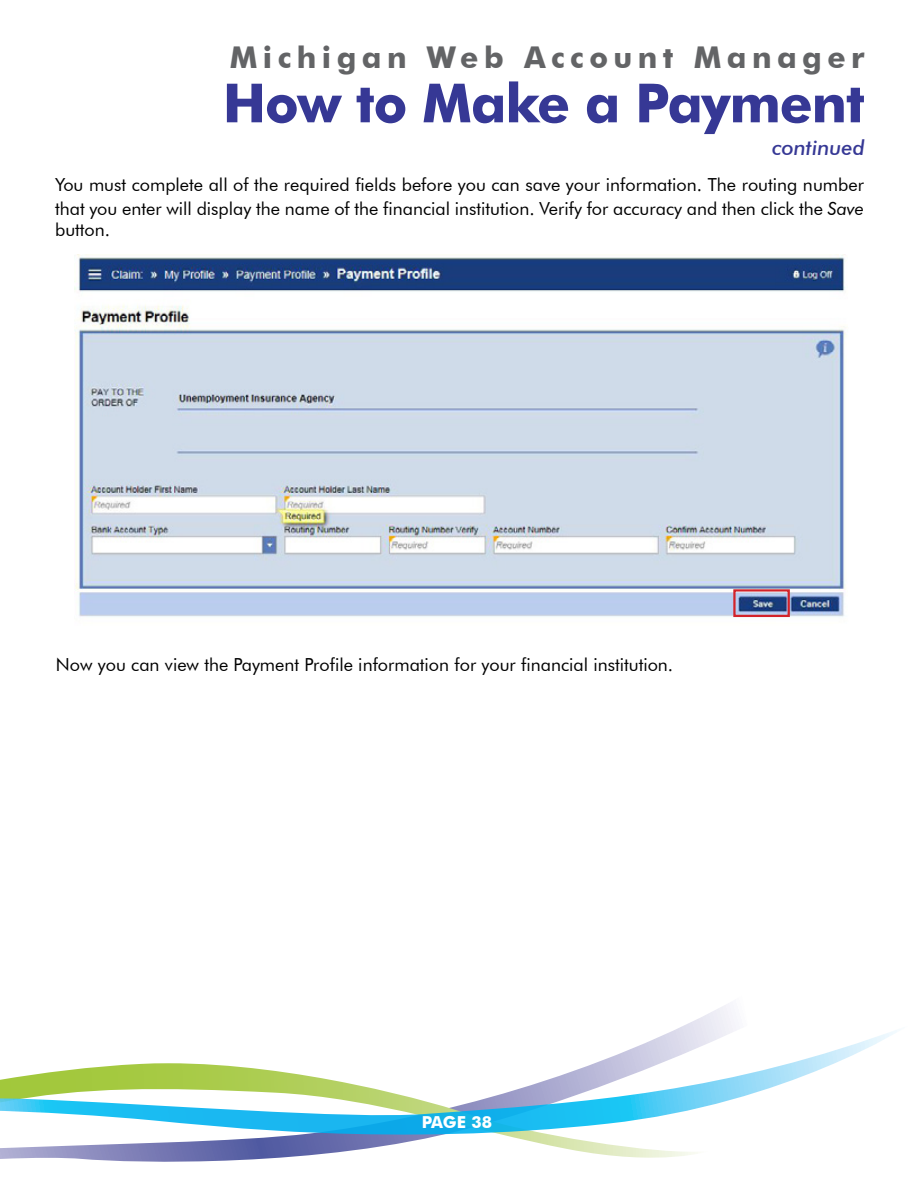
<style>
.page{position:relative;width:918px;height:1188px;background:#fff}
.page>*{position:absolute;margin:0;border:0;box-sizing:border-box;transform-origin:0 0}
.t1{font:700 54px "Futura BT";letter-spacing:-.02em;color:#363895}
.t2{font:700 30px "Futura BT";letter-spacing:.18em;color:#636466}
.t3{font:italic 500 21px "Futura BT";color:#363895}
.t4{font:18px/24px "Futura BT";color:#000}
.t5{font:700 16.5px "Futura BT";color:#fff}
.s1{font-style:italic}
</style>
<div class="page">
<img style="left:74px;top:254px;width:772px;height:364px">
<div style="left:733px;top:589px;width:57px;height:28px;border:2px solid #d2232a"></div>
<svg style="left:684px;top:1004px;width:52px;height:22px"></svg>
<svg style="left:0;top:1147px;width:698px;height:15px"></svg>
<svg style="left:0;top:1026px;width:897px;height:121px"></svg>
<h2 class="t2" style="left:230px;top:39px;width:636px">Michigan Web Account Manager</h2>
<h1 class="t1" style="left:223px;top:70px;width:644px">How to Make a Payment</h1>
<p class="t3" style="left:772px;top:135px;width:94px">continued</p>
<p class="t4" style="left:55px;top:172px;width:810px">You must complete all of the required fields before you can save your information. The routing number that you enter will display the name of the financial institution. Verify for accuracy and then click the <span class="s1">Save</span></p>
<p class="t4" style="left:55px;top:217px;width:53px">button.</p>
<p class="t4" style="left:56px;top:652px;width:616px">Now you can view the Payment Profile information for your financial institution.</p>
<p class="t5" style="left:422px;top:1112px;width:72px">Page 38</p>
</div>
